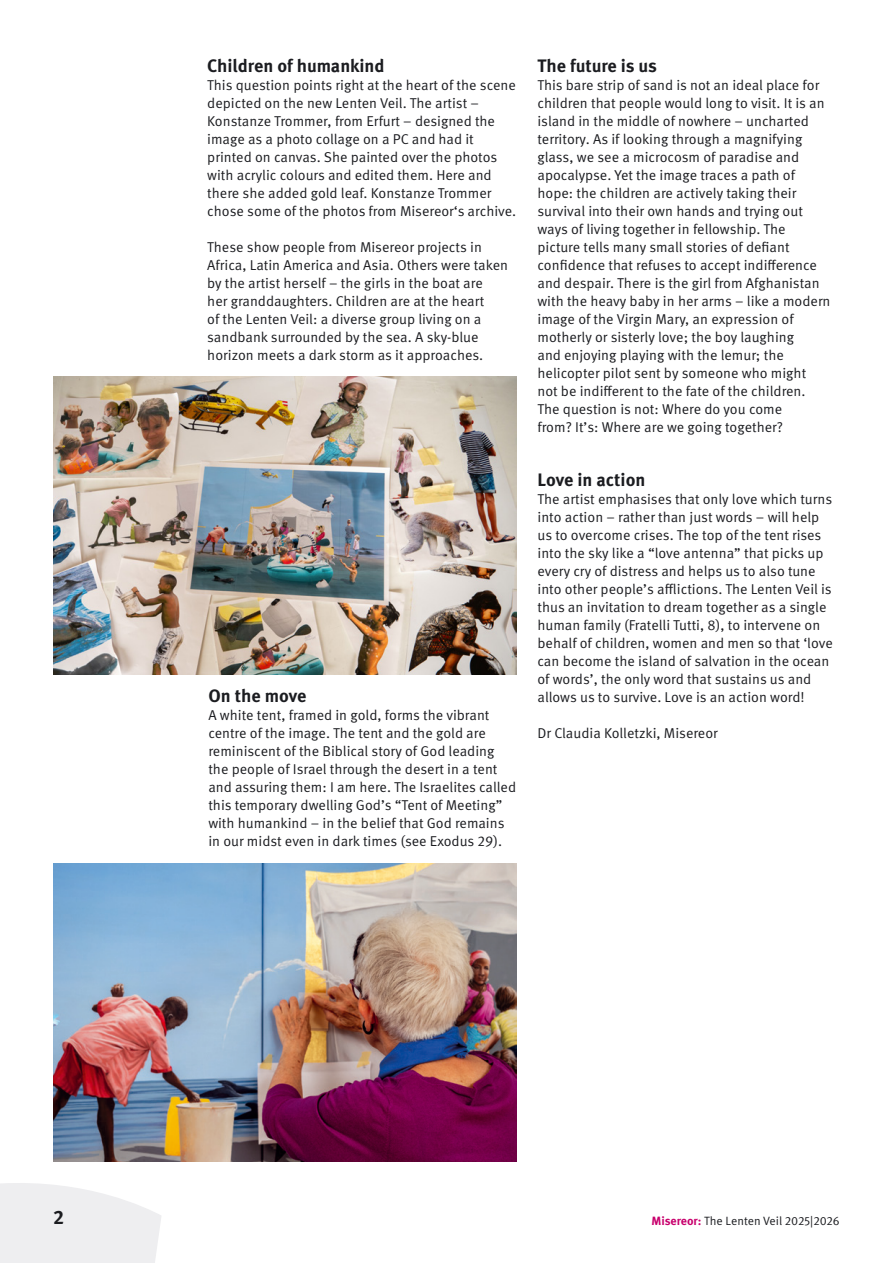
<style>
.page{position:relative;width:893px;height:1263px;background:#fff}
.page>*{position:absolute;margin:0;border:0;box-sizing:border-box;transform-origin:0 0}
.t1{font:700 19.5px "Meta Pro";color:#1b1c20}
.t2{font:700 18px "Meta Pro";color:#1b1c20}
.t3{font:14.25px/18px "Meta Pro Norm";color:#1b1c20}
.t4{font:12px "Meta Pro Norm";color:#1b1c20}
.s1{font-family:"Meta Pro";font-weight:700;color:#c8006d}
</style>
<div class="page">
<svg style="left:0;top:1183px;width:161px;height:80px;background:#f0f0f1"></svg>
<img style="left:53px;top:377px;width:463px;height:297px">
<img style="left:53px;top:864px;width:463px;height:297px">
<p class="t2" style="left:207px;top:52px;width:179px">Children of humankind</p>
<p class="t3" style="left:207px;top:75px;width:310px">This question points right at the heart of the scene depicted on the new Lenten Veil. The artist – Konstanze Trommer, from Erfurt – designed the image as a photo collage on a PC and had it printed on canvas. She painted over the photos with acrylic colours and edited them. Here and there she added gold leaf. Konstanze Trommer chose some of the photos from Misereor‘s archive.</p>
<p class="t3" style="left:207px;top:237px;width:302px">These show people from Misereor projects in Africa, Latin America and Asia. Others were taken by the artist herself – the girls in the boat are<br>her granddaughters. Children are at the heart<br>of the Lenten Veil: a diverse group living on a sandbank surrounded by the sea. A sky-blue horizon meets a dark storm as it approaches.</p>
<p class="t2" style="left:208px;top:682px;width:100px">On the move</p>
<p class="t3" style="left:208px;top:705px;width:309px">A white tent, framed in gold, forms the vibrant centre of the image. The tent and the gold are reminiscent of the Biblical story of God leading the people of Israel through the desert in a tent and assuring them: I am here. The Israelites called this temporary dwelling God’s “Tent of Meeting” with humankind – in the belief that God remains in our midst even in dark times (see Exodus 29).</p>
<p class="t2" style="left:537px;top:52px;width:121px">The future is us</p>
<p class="t3" style="left:537px;top:75px;width:295px">This bare strip of sand is not an ideal place for children that people would long to visit. It is an island in the middle of nowhere – uncharted territory. As if looking through a magnifying glass, we see a microcosm of paradise and apocalypse. Yet the image traces a path of hope: the children are actively taking their survival into their own hands and trying out ways of living together in fellowship. The picture tells many small stories of defiant confidence that refuses to accept indifference and despair. There is the girl from Afghanistan with the heavy baby in her arms – like a modern image of the Virgin Mary, an expression of motherly or sisterly love; the boy laughing<br>and enjoying playing with the lemur; the helicopter pilot sent by someone who might<br>not be indifferent to the fate of the children.<br>The question is not: Where do you come<br>from? It’s: Where are we going together?</p>
<p class="t2" style="left:537px;top:466px;width:109px">Love in action</p>
<p class="t3" style="left:537px;top:489px;width:297px">The artist emphasises that only love which turns into action – rather than just words – will help us to overcome crises. The top of the tent rises into the sky like a “love antenna” that picks up every cry of distress and helps us to also tune into other people’s afflictions. The Lenten Veil is thus an invitation to dream together as a single human family (Fratelli Tutti, 8), to intervene on behalf of children, women and men so that ‘love can become the island of salvation in the ocean of words’, the only word that sustains us and allows us to survive. Love is an action word!</p>
<p class="t3" style="left:537px;top:723px;width:182px">Dr Claudia Kolletzki, Misereor</p>
<h1 class="t1" style="left:53px;top:1202px;width:13px">2</h1>
<p class="t4" style="left:651px;top:1212px;width:190px"><span class="s1">Misereor:</span> The Lenten Veil 2025|2026</p>
</div>
